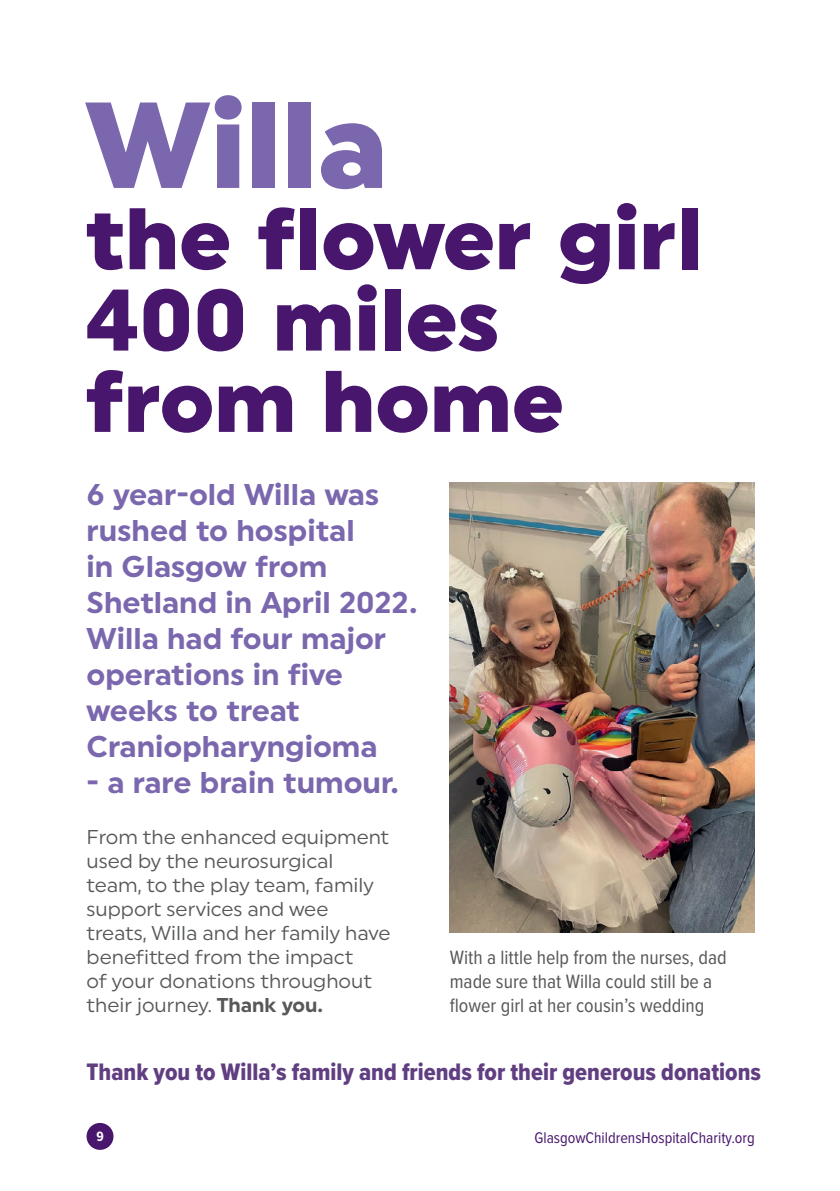
<style>
.page{position:relative;width:840px;height:1191px;background:#fff}
.page>*{position:absolute;margin:0;border:0;box-sizing:border-box;transform-origin:0 0}
.t1{font:900 122px "Uniform";color:#7a67ae}
.t2{font:900 87.2px/81.2px "Uniform";color:#48166d}
.t3{font:700 30px/36px "Uniform";color:#7a67ae}
.t4{font:24.8px "Proxima Nova Cond Extrabld";color:#603e81}
.t5{font:20px/24px "Uniform";color:#57585a}
.t6{font:20px/24px "Proxima Nova Cond";color:#57585a}
.t7{font:16px "Proxima Nova Cond";color:#48166d}
.t8{font:700 14px "Proxima Nova Cond";color:#fff}
.s1{font-weight:700}
</style>
<div class="page">
<div style="left:86px;top:1123px;width:27px;height:26px;background:#48166d;border-radius:50%"></div>
<img style="left:449px;top:482px;width:305px;height:450px">
<p class="t1" style="left:85px;top:72px;width:304px">Willa</p>
<p class="t2" style="left:85px;top:197px;width:618px">the flower girl<br>400 miles</p>
<p class="t2" style="left:85px;top:359px;width:480px">from home</p>
<p class="t3" style="left:86px;top:475px;width:294px">6 year-old Willa was rushed to hospital</p>
<p class="t3" style="left:86px;top:547px;width:332px">in Glasgow from<br>Shetland in April 2022.</p>
<p class="t3" style="left:86px;top:619px;width:301px">Willa had four major operations in five</p>
<p class="t3" style="left:86px;top:691px;width:292px">weeks to treat<br>Craniopharyngioma</p>
<p class="t3" style="left:86px;top:763px;width:314px">- a rare brain tumour.</p>
<p class="t5" style="left:86px;top:824px;width:305px">From the enhanced equipment used by the neurosurgical team, to the play team, family support services and wee treats, Willa and her family have benefitted from the impact<br>of your donations throughout their journey. <span class="s1">Thank you.</span></p>
<p class="t6" style="left:449px;top:944px;width:278px">With a little help from the nurses, dad made sure that Willa could still be a flower girl at her cousin’s wedding</p>
<p class="t4" style="left:86px;top:1053px;width:675px">Thank you to Willa’s family and friends for their generous donations</p>
<p class="t8" style="left:96px;top:1125px;width:9px">9</p>
<p class="t7" style="left:534px;top:1125px;width:222px">GlasgowChildrensHospitalCharity.org</p>
</div>
